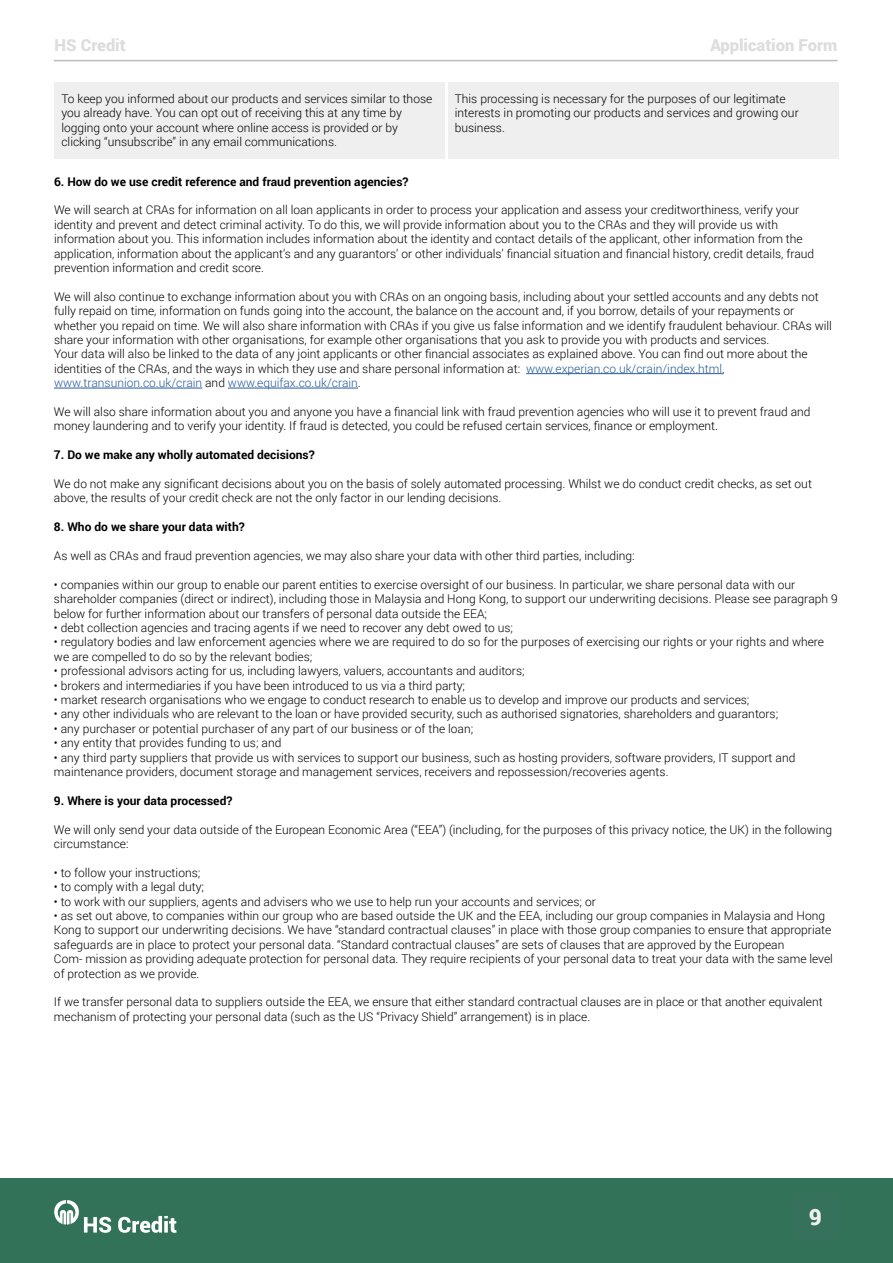
<style>
.page{position:relative;width:893px;height:1263px;background:#fff}
.page>*{position:absolute;margin:0;border:0;box-sizing:border-box;transform-origin:0 0}
.t1{font:900 22.5px "Roboto";color:#f0f0ef}
.t2{font:900 16.5px "Roboto";color:#dddddc}
.t3{font:300 12px/14.4px "Roboto";color:#000}
.t4{font:700 12px "Roboto";color:#000}
.s1{color:#275b9b}
</style>
<div class="page">
<div style="left:0;top:1178px;width:893px;height:85px;background:#327259"></div>
<svg style="left:54px;top:1200px;width:57px;height:33px"></svg>
<svg style="left:118px;top:1216px;width:59px;height:17px"></svg>
<hr style="left:54px;top:60px;width:783px;height:1px;background:#bbb">
<div style="left:54px;top:82px;width:391px;height:77px;background:#eeefee"></div>
<div style="left:448px;top:82px;width:391px;height:77px;background:#eeefee"></div>
<hr style="left:526px;top:373px;width:196px;height:1px;background:#275b9b">
<hr style="left:54px;top:388px;width:148px;height:1px;background:#275b9b">
<hr style="left:228px;top:388px;width:130px;height:1px;background:#275b9b">
<h2 class="t2" style="left:55px;top:33px;width:73px">HS Credit</h2>
<h2 class="t2" style="left:710px;top:33px;width:128px">Application Form</h2>
<p class="t3" style="left:61px;top:91px;width:372px">To keep you informed about our products and services similar to those you already have. You can opt out of receiving this at any time by logging onto your account where online access is provided or by clicking “unsubscribe” in any email communications.</p>
<p class="t3" style="left:455px;top:91px;width:345px">This processing is necessary for the purposes of our legitimate interests in promoting our products and services and growing our business.</p>
<p class="t4" style="left:54px;top:173px;width:356px">6. How do we use credit reference and fraud prevention agencies?</p>
<p class="t3" style="left:54px;top:202px;width:762px">We will search at CRAs for information on all loan applicants in order to process your application and assess your creditworthiness, verify your identity and prevent and detect criminal activity. To do this, we will provide information about you to the CRAs and they will provide us with information about you. This information includes information about the identity and contact details of the applicant, other information from the application, information about the applicant’s and any guarantors’ or other individuals’ financial situation and financial history, credit details, fraud prevention information and credit score.</p>
<p class="t3" style="left:54px;top:289px;width:779px">We will also continue to exchange information about you with CRAs on an ongoing basis, including about your settled accounts and any debts not fully repaid on time, information on funds going into the account, the balance on the account and, if you borrow, details of your repayments or whether you repaid on time. We will also share information with CRAs if you give us false information and we identify fraudulent behaviour. CRAs will share your information with other organisations, for example other organisations that you ask to provide you with products and services.<br>Your data will also be linked to the data of any joint applicants or other financial associates as explained above. You can find out more about the identities of the CRAs, and the ways in which they use and share personal information at: <span class="s1">www.experian.co.uk/crain/index.html</span>, <span class="s1">www.transunion.co.uk/crain</span> and <span class="s1">www.equifax.co.uk/crain</span>.</p>
<p class="t3" style="left:54px;top:404px;width:758px">We will also share information about you and anyone you have a financial link with fraud prevention agencies who will use it to prevent fraud and money laundering and to verify your identity. If fraud is detected, you could be refused certain services, finance or employment.</p>
<p class="t4" style="left:54px;top:446px;width:262px">7. Do we make any wholly automated decisions?</p>
<p class="t3" style="left:54px;top:476px;width:759px">We do not make any significant decisions about you on the basis of solely automated processing. Whilst we do conduct credit checks, as set out above, the results of your credit check are not the only factor in our lending decisions.</p>
<p class="t4" style="left:54px;top:518px;width:192px">8. Who do we share your data with?</p>
<p class="t3" style="left:54px;top:548px;width:582px">As well as CRAs and fraud prevention agencies, we may also share your data with other third parties, including:</p>
<p class="t3" style="left:54px;top:577px;width:785px">• companies within our group to enable our parent entities to exercise oversight of our business. In particular, we share personal data with our shareholder companies (direct or indirect), including those in Malaysia and Hong Kong, to support our underwriting decisions. Please see paragraph 9 below for further information about our transfers of personal data outside the EEA;</p>
<p class="t3" style="left:54px;top:620px;width:461px">• debt collection agencies and tracing agents if we need to recover any debt owed to us;</p>
<p class="t3" style="left:54px;top:634px;width:772px">• regulatory bodies and law enforcement agencies where we are required to do so for the purposes of exercising our rights or your rights and where we are compelled to do so by the relevant bodies;</p>
<p class="t3" style="left:54px;top:663px;width:472px">• professional advisors acting for us, including lawyers, valuers, accountants and auditors;</p>
<p class="t3" style="left:54px;top:678px;width:413px">• brokers and intermediaries if you have been introduced to us via a third party;</p>
<p class="t3" style="left:54px;top:692px;width:697px">• market research organisations who we engage to conduct research to enable us to develop and improve our products and services;</p>
<p class="t3" style="left:54px;top:706px;width:726px">• any other individuals who are relevant to the loan or have provided security, such as authorised signatories, shareholders and guarantors;</p>
<p class="t3" style="left:54px;top:721px;width:421px">• any purchaser or potential purchaser of any part of our business or of the loan;</p>
<p class="t3" style="left:54px;top:735px;width:229px">• any entity that provides funding to us; and</p>
<p class="t3" style="left:54px;top:750px;width:743px">• any third party suppliers that provide us with services to support our business, such as hosting providers, software providers, IT support and maintenance providers, document storage and management services, receivers and repossession/recoveries agents.</p>
<p class="t4" style="left:54px;top:792px;width:180px">9. Where is your data processed?</p>
<p class="t3" style="left:54px;top:822px;width:779px">We will only send your data outside of the European Economic Area (“EEA”) (including, for the purposes of this privacy notice, the UK) in the following circumstance:</p>
<p class="t3" style="left:54px;top:865px;width:148px">• to follow your instructions;</p>
<p class="t3" style="left:54px;top:879px;width:152px">• to comply with a legal duty;</p>
<p class="t3" style="left:54px;top:894px;width:543px">• to work with our suppliers, agents and advisers who we use to help run your accounts and services; or</p>
<p class="t3" style="left:54px;top:908px;width:780px">• as set out above, to companies within our group who are based outside the UK and the EEA, including our group companies in Malaysia and Hong Kong to support our underwriting decisions. We have “standard contractual clauses” in place with those group companies to ensure that appropriate safeguards are in place to protect your personal data. “Standard contractual clauses” are sets of clauses that are approved by the European<br>Com- mission as providing adequate protection for personal data. They require recipients of your personal data to treat your data with the same level of protection as we provide.</p>
<p class="t3" style="left:54px;top:994px;width:770px">If we transfer personal data to suppliers outside the EEA, we ensure that either standard contractual clauses are in place or that another equivalent mechanism of protecting your personal data (such as the US “Privacy Shield” arrangement) is in place.</p>
<h1 class="t1" style="left:809px;top:1201px;width:15px">9</h1>
</div>
